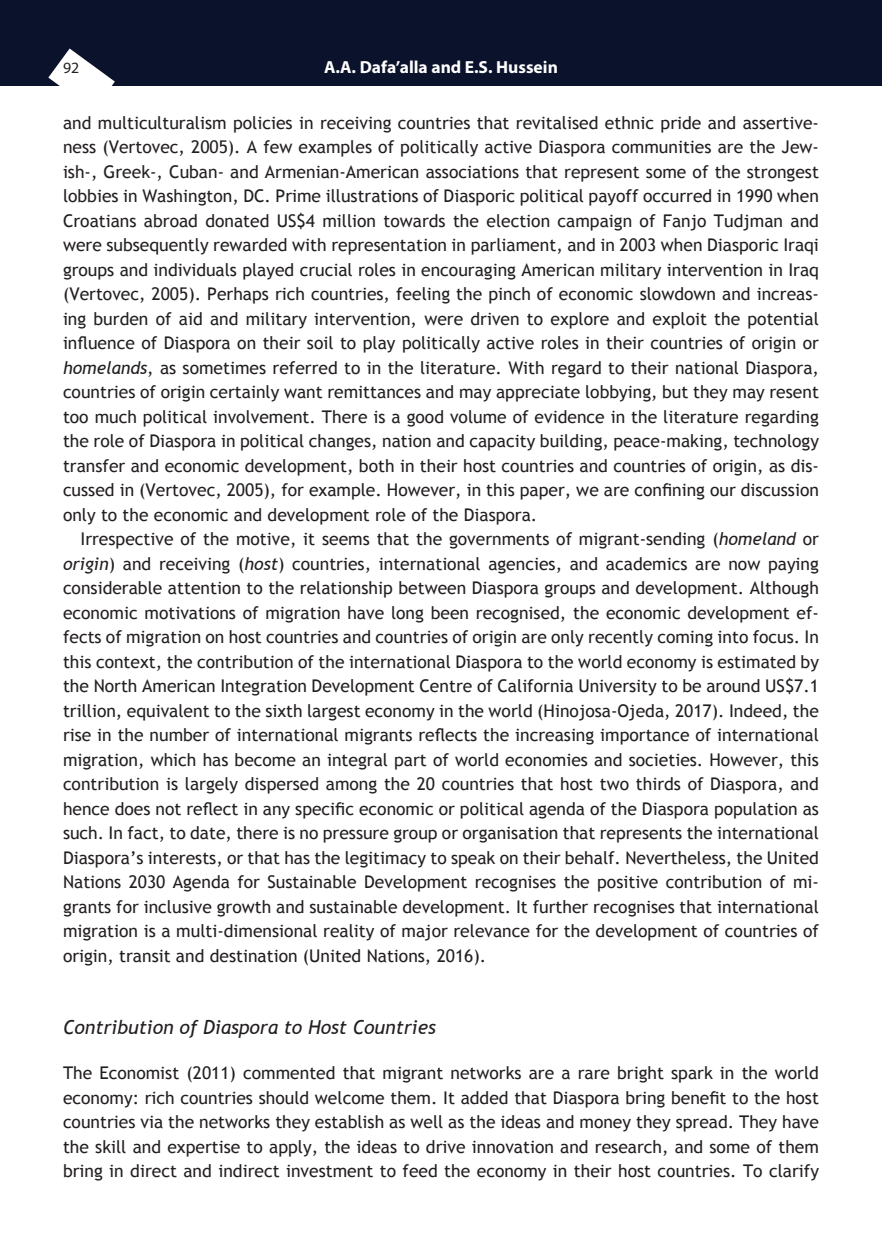
<style>
.page{position:relative;width:882px;height:1260px;background:#fff}
.page>*{position:absolute;margin:0;border:0;box-sizing:border-box;transform-origin:0 0}
.B_Head{font:italic 19.25px "Trebuchet MS";color:#231f20}
.Text{font:17.5px/24.5px "Trebuchet MS";color:#231f20;text-align:justify}
.Text_indent{font:17.5px/24.5px "Trebuchet MS";color:#231f20;text-align:justify}
.t1{font:700 17.5px "Myriad Pro";color:#fff}
.t2{font:15.75px "Myriad Pro";color:#231f20}
.s1{font-style:italic}
</style>
<div class="page">
<div style="left:0;top:0;width:882px;height:85px;background:#0a122c"></div>
<svg style="left:48px;top:49px;width:67px;height:37px"></svg>
<p class="t2" style="left:63px;top:58px;width:18px">92</p>
<p class="t1" style="left:324px;top:55px;width:235px">A.A. Dafa’alla and E.S. Hussein</p>
<p class="Text" style="left:63px;top:111px;width:758px">and multiculturalism policies in receiving countries that revitalised ethnic pride and assertive&shy;ness (Vertovec, 2005). A few examples of politically active Diaspora communities are the Jew&shy;ish-, Greek-, Cuban- and Armenian-American associations that represent some of the strongest lobbies in Washington, DC. Prime illustrations of Diasporic political payoff occurred in 1990 when Croatians abroad donated US$4 million towards the election campaign of Fanjo Tudjman and were subsequently rewarded with representation in parliament, and in 2003 when Diasporic Iraqi groups and individuals played crucial roles in encouraging American military intervention in Iraq (Vertovec, 2005). Perhaps rich countries, feeling the pinch of economic slowdown and increas&shy;ing burden of aid and military intervention, were driven to explore and exploit the potential influence of Diaspora on their soil to play politically active roles in their countries of origin or <span class="s1">homelands</span>, as sometimes referred to in the literature. With regard to their national Diaspora, countries of origin certainly want remittances and may appreciate lobbying, but they may resent too much political involvement. There is a good volume of evidence in the literature regarding the role of Diaspora in political changes, nation and capacity building, peace-making, technology transfer and economic development, both in their host countries and countries of origin, as dis&shy;cussed in (Vertovec, 2005), for example. However, in this paper, we are confining our discussion only to the economic and development role of the Diaspora.</p>
<p class="Text_indent" style="left:63px;top:527px;width:758px;text-indent:18px">Irrespective of the motive, it seems that the governments of migrant-sending (<span class="s1">homeland</span> or <span class="s1">origin</span>) and receiving (<span class="s1">host</span>) countries, international agencies, and academics are now paying considerable attention to the relationship between Diaspora groups and development. Although economic motivations of migration have long been recognised, the economic development ef&shy;fects of migration on host countries and countries of origin are only recently coming into focus. In this context, the contribution of the international Diaspora to the world economy is estimated by the North American Integration Development Centre of California University to be around US$7.1 trillion, equivalent to the sixth largest economy in the world (Hinojosa-Ojeda, 2017). Indeed, the rise in the number of international migrants reflects the increasing importance of international migration, which has become an integral part of world economies and societies. However, this contribution is largely dispersed among the 20 countries that host two thirds of Diaspora, and hence does not reflect in any specific economic or political agenda of the Diaspora population as such. In fact, to date, there is no pressure group or organisation that represents the international Diaspora’s interests, or that has the legitimacy to speak on their behalf. Nevertheless, the United Nations 2030 Agenda for Sustainable Development recognises the positive contribution of mi&shy;grants for inclusive growth and sustainable development. It further recognises that international migration is a multi-dimensional reality of major relevance for the development of countries of origin, transit and destination (United Nations, 2016).</p>
<p class="B_Head" style="left:63px;top:1015px;width:374px">Contribution of Diaspora to Host Countries</p>
<p class="Text" style="left:63px;top:1061px;width:757px">The Economist (2011) commented that migrant networks are a rare bright spark in the world economy: rich countries should welcome them. It added that Diaspora bring benefit to the host countries via the networks they establish as well as the ideas and money they spread. They have the skill and expertise to apply, the ideas to drive innovation and research, and some of them bring in direct and indirect investment to feed the economy in their host countries. To clarify</p>
</div>
